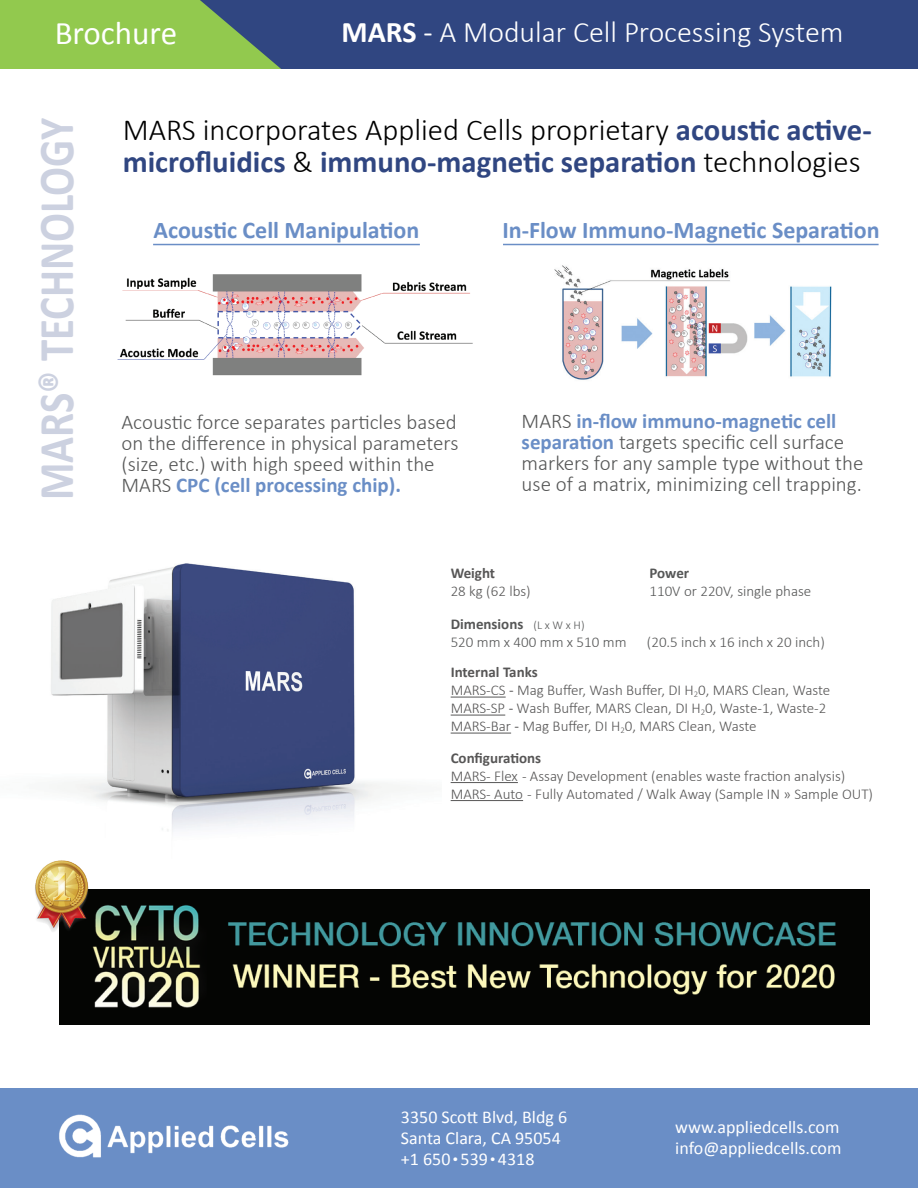
<style>
.page{position:relative;width:918px;height:1188px;background:#fff}
.page>*{position:absolute;margin:0;border:0;box-sizing:border-box;transform-origin:0 0}
.t1{font:700 50.4px "Calibri";color:#ccd1e0;scale:.85 1}
.t2{font:33px "Calibri";color:#fff}
.t3{font:700 30.75px/31.5px "Calibri";color:#304681}
.t4{font:300 30px "Calibri";color:#fff}
.t5{font:700 24px "Calibri";color:#6a8ec6}
.t6{font:300 21px/21px "Calibri";color:#565757}
.t7{font:18px/21px "Calibri";color:#fff}
.t8{font:300 15px/18px "Calibri";color:#575656}
.t9{font:300 15px/18px "Calibri";color:#565757}
.t10{font:700 15px "Calibri";color:#575656}
.t11{font:700 15px "Calibri";letter-spacing:-.005em;color:#565757}
.s1{font-weight:700}
.s2{font-weight:400}
.s3{font-weight:300;color:#000}
.s4{font-weight:700;color:#6a8ec6}
.s5{font-size:12px}
</style>
<div class="page">
<div style="left:0;top:0;width:918px;height:69px;background:#92c94e"></div>
<div style="left:200px;top:0;width:718px;height:69px;background:#304681"></div>
<img style="left:51px;top:563px;width:332px;height:269px">
<div style="left:0;top:1089px;width:918px;height:99px;background:#6a8ec6"></div>
<img style="left:59px;top:1114px;width:230px;height:44px">
<img style="left:117px;top:274px;width:356px;height:102px">
<img style="left:554px;top:265px;width:278px;height:115px">
<hr style="left:153px;top:244px;width:267px;height:1px;background:#6a8ec6">
<hr style="left:503px;top:244px;width:376px;height:1px;background:#6a8ec6">
<hr style="left:451px;top:697px;width:55px;height:1px;background:#575656">
<hr style="left:451px;top:715px;width:54px;height:1px;background:#575656">
<hr style="left:451px;top:733px;width:60px;height:1px;background:#575656">
<hr style="left:451px;top:782px;width:67px;height:1px;background:#575656">
<hr style="left:451px;top:800px;width:72px;height:1px;background:#575656">
<img style="left:59px;top:889px;width:811px;height:135px">
<img style="left:35px;top:860px;width:69px;height:83px">
<h2 class="t2" style="left:55px;top:12px;width:124px">Brochure</h2>
<h3 class="t4" style="left:341px;top:13px;width:504px"><span class="s1">MARS</span> <span class="s2">-</span> A Modular Cell Processing System</h3>
<h1 class="t1" style="left:25px;top:500px;width:451px;rotate:-90deg">MARS® TECHNOLOGY</h1>
<h3 class="t3" style="left:123px;top:113px;width:751px"><span class="s3">MARS incorporates Applied Cells proprietary</span> acoustic active&shy;microfluidics <span class="s3">&amp;</span> immuno-magnetic separation <span class="s3">technologies</span></h3>
<h3 class="t5" style="left:154px;top:215px;width:267px">Acoustic Cell Manipulation</h3>
<h3 class="t5" style="left:502px;top:215px;width:379px">In-Flow Immuno-Magnetic Separation</h3>
<h3 class="t6" style="left:122px;top:412px;width:339px">Acoustic force separates particles based on the difference in physical parameters (size, etc.) with high speed within the MARS <span class="s4">CPC (cell processing chip).</span></h3>
<h3 class="t6" style="left:522px;top:411px;width:343px">MARS <span class="s4">in-flow immuno-magnetic cell separation</span> targets specific cell surface markers for any sample type without the use of a matrix, minimizing cell trapping.</h3>
<p class="t10" style="left:451px;top:563px;width:46px">Weight</p>
<p class="t8" style="left:451px;top:582px;width:82px">28 kg (62 lbs)</p>
<p class="t9" style="left:451px;top:615px;width:177px"><span class="s1">Dimensions</span> <span class="s5">(L x W x H)<br></span>520 mm x 400 mm x 510 mm</p>
<p class="t11" style="left:650px;top:564px;width:41px">Power</p>
<p class="t9" style="left:650px;top:582px;width:163px">110V or 220V, single phase</p>
<p class="t9" style="left:647px;top:633px;width:180px">(20.5 inch x 16 inch x 20 inch)</p>
<p class="t8" style="left:451px;top:663px;width:381px"><span class="s1">Internal Tanks<br></span>MARS-CS <span class="s2">-</span> Mag Buffer, Wash Buffer, DI H<sub>2</sub>0, MARS Clean, Waste MARS-SP <span class="s2">-</span> Wash Buffer, MARS Clean, DI H<sub>2</sub>0, Waste-1, Waste-2<br>MARS-Bar <span class="s2">-</span> Mag Buffer, DI H<sub>2</sub>0, MARS Clean, Waste</p>
<p class="t10" style="left:451px;top:748px;width:92px">Configurations</p>
<p class="t8" style="left:451px;top:767px;width:424px">MARS- Flex - Assay Development (enables waste fraction analysis)<br>MARS- Auto - Fully Automated / Walk Away (Sample IN » Sample OUT)</p>
<p class="t7" style="left:401px;top:1105px;width:168px">3350 Scott Blvd, Bldg 6<br>Santa Clara, CA 95054 +1 650 <span class="s5">•</span> 539 <span class="s5">•</span> 4318</p>
<p class="t7" style="left:675px;top:1116px;width:168px">www.appliedcells.com info@appliedcells.com</p>
</div>
